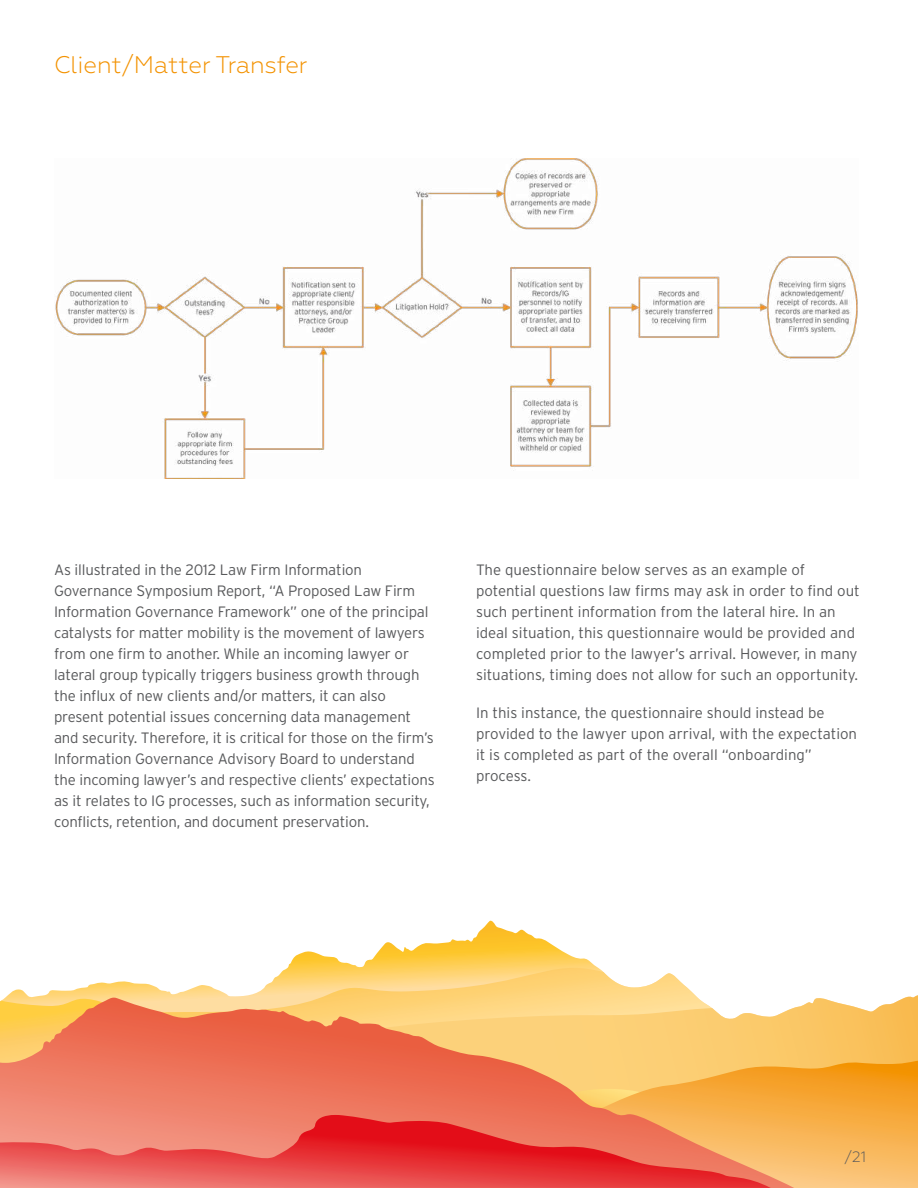
<style>
.page{position:relative;width:918px;height:1188px;background:#fff}
.page>*{position:absolute;margin:0;border:0;box-sizing:border-box;transform-origin:0 0}
.t1{font:300 24px "Geometria";color:#f39200}
.t2{font:300 15px/21px "Interstate";letter-spacing:-.01em;color:#58595b}
.t3{font:300 15px "Geometria";color:#58595b}
</style>
<div class="page">
<img style="left:55px;top:158px;width:803px;height:320px">
<svg style="left:287px;top:921px;width:311px;height:47px"></svg>
<svg style="left:5px;top:968px;width:690px;height:30px"></svg>
<svg style="left:368px;top:995px;width:550px;height:66px"></svg>
<svg style="left:794px;top:1061px;width:124px;height:127px"></svg>
<svg style="left:0;top:998px;width:794px;height:190px"></svg>
<svg style="left:0;top:1115px;width:771px;height:73px"></svg>
<h1 class="t1" style="left:54px;top:50px;width:255px">Client/Matter Transfer</h1>
<p class="t2" style="left:54px;top:560px;width:382px">As illustrated in the 2012 Law Firm Information Governance Symposium Report, “A Proposed Law Firm Information Governance Framework” one of the principal catalysts for matter mobility is the movement of lawyers from one firm to another. While an incoming lawyer or lateral group typically triggers business growth through the influx of new clients and/or matters, it can also present potential issues concerning data management and security. Therefore, it is critical for those on the firm’s Information Governance Advisory Board to understand the incoming lawyer’s and respective clients’ expectations as it relates to IG processes, such as information security, conflicts, retention, and document preservation.</p>
<p class="t2" style="left:476px;top:560px;width:385px">The questionnaire below serves as an example of potential questions law firms may ask in order to find out such pertinent information from the lateral hire. In an ideal situation, this questionnaire would be provided and completed prior to the lawyer’s arrival. However, in many situations, timing does not allow for such an opportunity.</p>
<p class="t2" style="left:476px;top:703px;width:383px">In this instance, the questionnaire should instead be provided to the lawyer upon arrival, with the expectation it is completed as part of the overall “onboarding” process.</p>
<p class="t3" style="left:845px;top:1148px;width:23px">/21</p>
</div>
